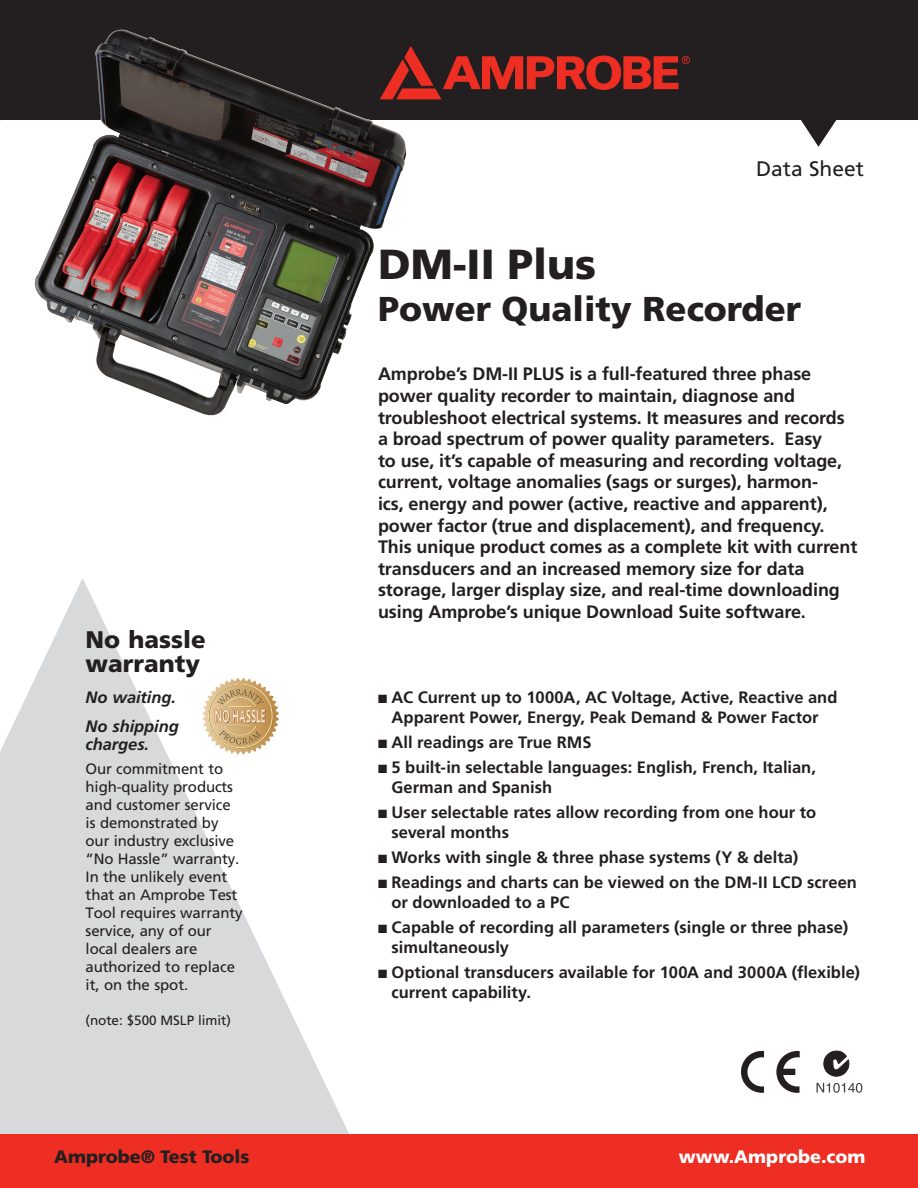
<style>
.page{position:relative;width:918px;height:1188px;background:#fff}
.page>*{position:absolute;margin:0;border:0;box-sizing:border-box;transform-origin:0 0}
.t1{font:900 42px "Frutiger";color:#231f20}
.t2{font:900 34.5px "Frutiger";color:#231f20}
.t3{font:900 24px/24px "Frutiger";color:#231f20}
.t4{font:21px "Frutiger";color:#231f20}
.t5{font:700 18px/21.6px "Frutiger";letter-spacing:-.005em;color:#231f20}
.t6{font:900 18px "Frutiger";color:#231f20}
.t7{font:900 18px "Frutiger";color:#fff}
.t8{font:700 16.5px/19.8px "Frutiger";color:#231f20}
.t9{font:italic 700 16.5px/28.5px "Frutiger";letter-spacing:-.005em;color:#231f20}
.t10{font:15px/18px "Frutiger";letter-spacing:-.01em;color:#231f20}
.t11{font:13.5px "Frutiger";letter-spacing:-.005em;color:#231f20}
</style>
<div class="page">
<svg style="left:0;top:578px;width:349px;height:556px;fill:#d8d9db"></svg>
<div style="left:0;top:0;width:918px;height:120px;background:#231f20"></div>
<div style="left:0;top:1134px;width:918px;height:54px;background:#ee2e22"></div>
<svg style="left:380px;top:46px;width:310px;height:53px"></svg>
<svg style="left:801px;top:120px;width:36px;height:27px"></svg>
<svg style="left:202px;top:678px;width:77px;height:77px"></svg>
<svg style="left:776px;top:1051px;width:24px;height:42px"></svg>
<svg style="left:741px;top:1051px;width:23px;height:42px"></svg>
<svg style="left:817px;top:1083px;width:45px;height:10px"></svg>
<svg style="left:823px;top:1051px;width:27px;height:26px"></svg>
<img style="left:35px;top:32px;width:317px;height:384px">
<p class="t4" style="left:756px;top:156px;width:109px">Data Sheet</p>
<h1 class="t1" style="left:378px;top:239px;width:220px">DM-II Plus</h1>
<h2 class="t2" style="left:378px;top:288px;width:425px">Power Quality Recorder</h2>
<h3 class="t3" style="left:86px;top:627px;width:122px">No hassle warranty</h3>
<p class="t9" style="left:86px;top:683px;width:95px">No waiting.<br>No shipping</p>
<p class="t9" style="left:86px;top:730px;width:65px">charges.</p>
<p class="t10" style="left:86px;top:760px;width:158px">Our commitment to high-quality products and customer service is demonstrated by our industry exclusive “No Hassle” warranty.<br>In the unlikely event that an Amprobe Test<br>Tool requires warranty service, any of our local dealers are authorized to replace it, on the spot.</p>
<p class="t11" style="left:86px;top:1012px;width:147px">(note: $500 MSLP limit)</p>
<p class="t5" style="left:378px;top:363px;width:481px">Amprobe’s DM-II PLUS is a full-featured three phase power quality recorder to maintain, diagnose and troubleshoot electrical systems. It measures and records a broad spectrum of power quality parameters. Easy<br>to use, it’s capable of measuring and recording voltage, current, voltage anomalies (sags or surges), harmon-<br>ics, energy and power (active, reactive and apparent), power factor (true and displacement), and frequency.<br>This unique product comes as a complete kit with current transducers and an increased memory size for data storage, larger display size, and real-time downloading using Amprobe’s unique Download Suite software.</p>
<p class="t8" style="left:378px;top:687px;width:461px;text-align:center">■ AC Current up to 1000A, AC Voltage, Active, Reactive and<br>Apparent Power, Energy, Peak Demand &amp; Power Factor</p>
<p class="t8" style="left:378px;top:732px;width:215px">■ All readings are True RMS</p>
<p class="t8" style="left:392px;top:757px;width:426px;text-indent:-13px">■ 5 built-in selectable languages: English, French, Italian,<br>German and Spanish</p>
<p class="t8" style="left:392px;top:802px;width:426px;text-indent:-13px">■ User selectable rates allow recording from one hour to several months</p>
<p class="t8" style="left:378px;top:847px;width:422px">■ Works with single &amp; three phase systems (Y &amp; delta)</p>
<p class="t8" style="left:392px;top:873px;width:467px;text-indent:-13px">■ Readings and charts can be viewed on the DM-II LCD screen or downloaded to a PC</p>
<p class="t8" style="left:392px;top:918px;width:458px;text-indent:-13px">■ Capable of recording all parameters (single or three phase) simultaneously</p>
<p class="t8" style="left:392px;top:963px;width:470px;text-indent:-13px">■ Optional transducers available for 100A and 3000A (flexible) current capability.</p>
<p class="t6" style="left:54px;top:1146px;width:197px">Amprobe® Test Tools</p>
<p class="t7" style="left:679px;top:1146px;width:188px">www.Amprobe.com</p>
</div>
